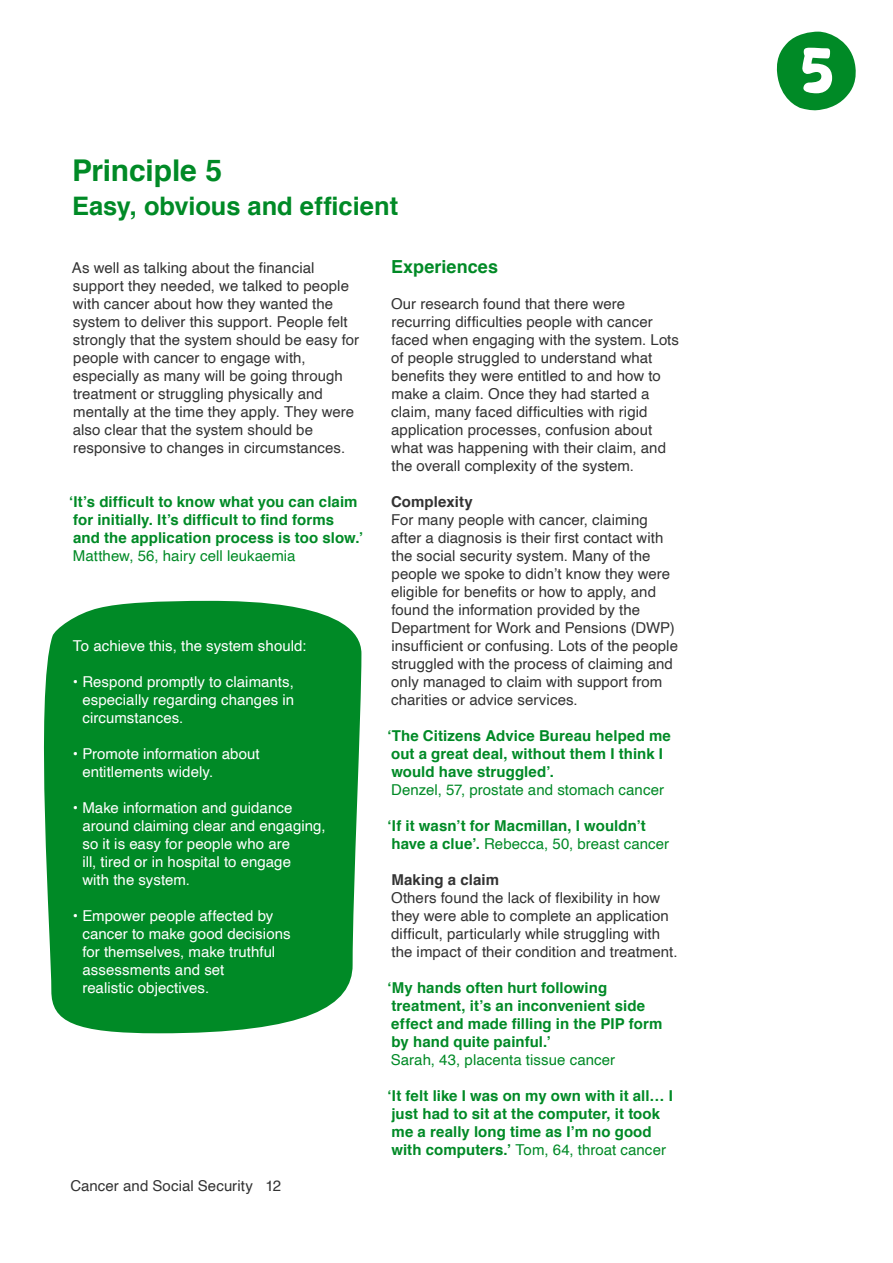
<style>
.page{position:relative;width:893px;height:1263px;background:#fff}
.page>*{position:absolute;margin:0;border:0;box-sizing:border-box;transform-origin:0 0}
.t1{font:700 30px "Helvetica";letter-spacing:-.005em;color:#008a26}
.t2{font:700 25.5px "Helvetica";letter-spacing:-.005em;color:#008a26}
.t3{font:700 18px "Helvetica";letter-spacing:.005em;color:#008a26}
.t4{font:15px/18px "Helvetica";letter-spacing:.005em;color:#333}
.t5{font:700 15px/18px "Helvetica";letter-spacing:.005em;color:#008a26}
.t6{font:15px/18px "Helvetica";letter-spacing:.005em;color:#fff}
.t7{font:15px "Helvetica";letter-spacing:.005em;color:#008a26}
.t8{font:700 15px "Helvetica";letter-spacing:.005em;color:#333}
.s1{font-weight:400}
</style>
<div class="page">
<div style="left:44px;top:601px;width:317px;height:432px;background:#008a26"></div>
<svg style="left:776px;top:32px;width:80px;height:79px"></svg>
<h1 class="t1" style="left:72px;top:146px;width:151px">Principle 5</h1>
<h2 class="t2" style="left:72px;top:186px;width:328px">Easy, obvious and efficient</h2>
<p class="t4" style="left:72px;top:259px;width:289px">As well as talking about the financial support they needed, we talked to people with cancer about how they wanted the system to deliver this support. People felt strongly that the system should be easy for people with cancer to engage with, especially as many will be going through treatment or struggling physically and mentally at the time they apply. They were also clear that the system should be responsive to changes in circumstances.</p>
<p class="t5" style="left:69px;top:493px;width:296px">‘It’s difficult to know what you can claim for initially. It’s difficult to find forms<br>and the application process is too slow.’</p>
<p class="t7" style="left:73px;top:544px;width:224px">Matthew, 56, hairy cell leukaemia</p>
<p class="t6" style="left:73px;top:637px;width:235px">To achieve this, the system should:</p>
<p class="t6" style="left:82px;top:673px;width:213px;text-align:justify;text-indent:-9px">• Respond promptly to claimants, especially regarding changes in circumstances.</p>
<p class="t6" style="left:82px;top:745px;width:179px;text-indent:-9px">• Promote information about entitlements widely.</p>
<p class="t6" style="left:82px;top:799px;width:245px;text-indent:-9px">• Make information and guidance around claiming clear and engaging, so it is easy for people who are<br>ill, tired or in hospital to engage<br>with the system.</p>
<p class="t6" style="left:82px;top:907px;width:210px;text-indent:-9px">• Empower people affected by cancer to make good decisions for themselves, make truthful assessments and set<br>realistic objectives.</p>
<p class="t4" style="left:70px;top:1177px;width:212px">Cancer and Social Security 12</p>
<p class="t3" style="left:391px;top:252px;width:108px">Experiences</p>
<p class="t4" style="left:391px;top:295px;width:289px">Our research found that there were recurring difficulties people with cancer faced when engaging with the system. Lots of people struggled to understand what benefits they were entitled to and how to make a claim. Once they had started a claim, many faced difficulties with rigid application processes, confusion about what was happening with their claim, and the overall complexity of the system.</p>
<p class="t8" style="left:391px;top:490px;width:83px">Complexity</p>
<p class="t4" style="left:391px;top:511px;width:288px">For many people with cancer, claiming after a diagnosis is their first contact with the social security system. Many of the people we spoke to didn’t know they were eligible for benefits or how to apply, and found the information provided by the Department for Work and Pensions (DWP) insufficient or confusing. Lots of the people struggled with the process of claiming and only managed to claim with support from charities or advice services.</p>
<p class="t5" style="left:388px;top:727px;width:285px">‘The Citizens Advice Bureau helped me out a great deal, without them I think I would have struggled’.</p>
<p class="t7" style="left:391px;top:778px;width:274px">Denzel, 57, prostate and stomach cancer</p>
<p class="t5" style="left:388px;top:817px;width:283px">‘If it wasn’t for Macmillan, I wouldn’t have a clue’. <span class="s1">Rebecca, 50, breast cancer</span></p>
<p class="t8" style="left:391px;top:868px;width:109px">Making a claim</p>
<p class="t4" style="left:391px;top:889px;width:288px">Others found the lack of flexibility in how they were able to complete an application difficult, particularly while struggling with the impact of their condition and treatment.</p>
<p class="t5" style="left:388px;top:979px;width:276px">‘My hands often hurt following treatment, it’s an inconvenient side effect and made filling in the PIP form by hand quite painful.’</p>
<p class="t7" style="left:391px;top:1048px;width:226px">Sarah, 43, placenta tissue cancer</p>
<p class="t5" style="left:388px;top:1087px;width:287px">‘It felt like I was on my own with it all… I just had to sit at the computer, it took me a really long time as I’m no good with computers.’ <span class="s1">Tom, 64, throat cancer</span></p>
</div>
